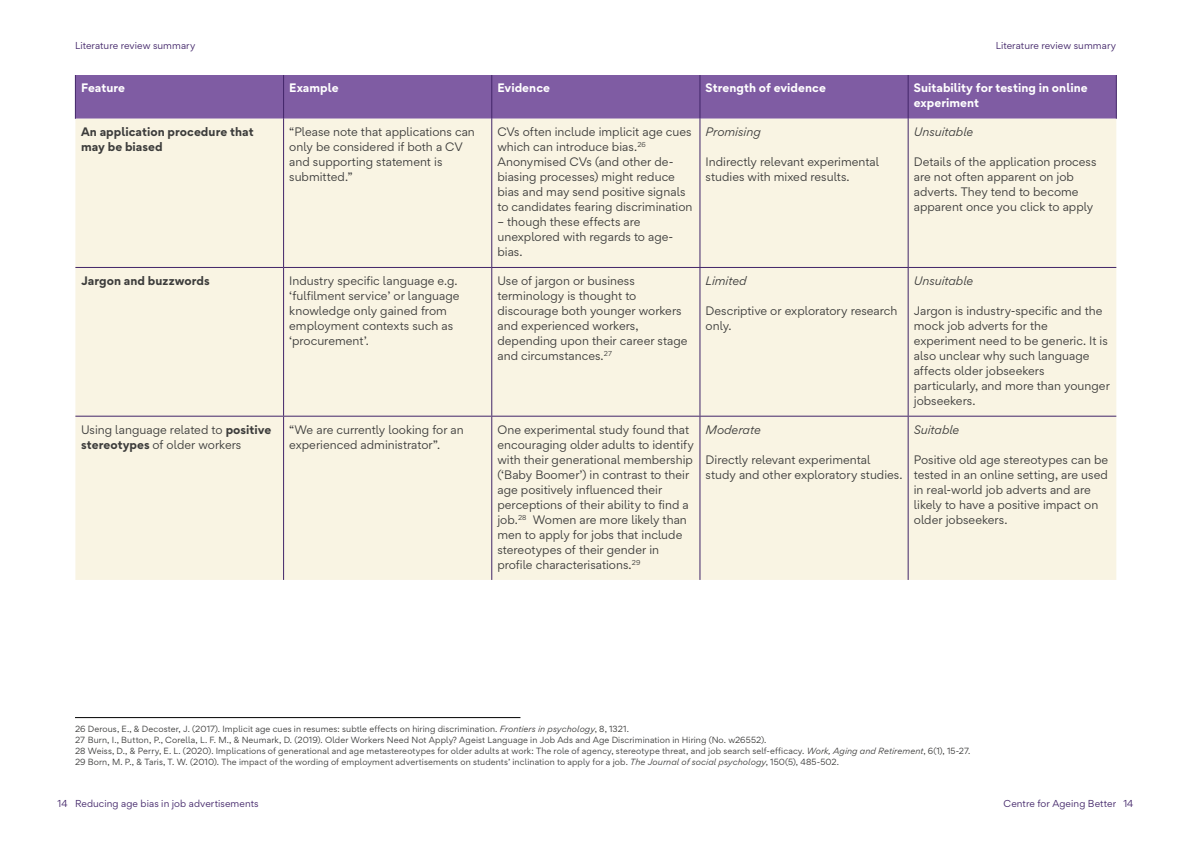
<style>
.page{position:relative;width:1191px;height:842px;background:#fff}
.page>*{position:absolute;margin:0;border:0;box-sizing:border-box;transform-origin:0 0}
.t1{font:11px/15px "Gordita";color:#3c3c3b}
.t2{font:700 11px/15px "Gordita";letter-spacing:.005em;color:#fff}
.t3{font:700 11px/15px "Gordita";letter-spacing:.005em;color:#3c3c3b}
.t4{font:italic 11px "Gordita";color:#3c3c3b}
.t5{font:9px "Gordita";letter-spacing:.01em;color:#412468}
.t6{font:8px/11px "Gordita";letter-spacing:.015em;color:#3c3c3b}
.s1{font-weight:700}
.s2{font-style:italic}
</style>
<div class="page">
<div style="left:76px;top:75px;width:1040px;height:44px;background:#7f5ca3"></div>
<div style="left:75px;top:119px;width:1041px;height:461px;background:#f9f4e3"></div>
<hr style="left:491px;top:75px;width:1px;height:44px;background:#412468">
<hr style="left:699px;top:75px;width:1px;height:44px;background:#412468">
<hr style="left:283px;top:119px;width:1px;height:148px;background:#412468">
<hr style="left:491px;top:119px;width:1px;height:148px;background:#412468">
<hr style="left:699px;top:119px;width:1px;height:148px;background:#412468">
<hr style="left:907px;top:119px;width:1px;height:148px;background:#412468">
<hr style="left:75px;top:267px;width:208px;height:1px;background:#412468">
<hr style="left:283px;top:267px;width:209px;height:1px;background:#412468">
<hr style="left:283px;top:268px;width:1px;height:148px;background:#412468">
<hr style="left:492px;top:267px;width:208px;height:1px;background:#412468">
<hr style="left:491px;top:268px;width:1px;height:148px;background:#412468">
<hr style="left:700px;top:267px;width:208px;height:1px;background:#412468">
<hr style="left:699px;top:268px;width:1px;height:148px;background:#412468">
<hr style="left:908px;top:267px;width:208px;height:1px;background:#412468">
<hr style="left:907px;top:268px;width:1px;height:148px;background:#412468">
<hr style="left:75px;top:416px;width:208px;height:1px;background:#412468">
<hr style="left:283px;top:416px;width:209px;height:1px;background:#412468">
<hr style="left:283px;top:417px;width:1px;height:163px;background:#412468">
<hr style="left:492px;top:416px;width:208px;height:1px;background:#412468">
<hr style="left:491px;top:417px;width:1px;height:163px;background:#412468">
<hr style="left:700px;top:416px;width:208px;height:1px;background:#412468">
<hr style="left:699px;top:417px;width:1px;height:163px;background:#412468">
<hr style="left:908px;top:416px;width:208px;height:1px;background:#412468">
<hr style="left:907px;top:417px;width:1px;height:163px;background:#412468">
<hr style="left:283px;top:75px;width:1px;height:44px;background:#412468">
<hr style="left:1116px;top:75px;width:1px;height:44px;background:#412468">
<hr style="left:75px;top:75px;width:1px;height:44px;background:#412468">
<hr style="left:907px;top:75px;width:1px;height:44px;background:#412468">
<hr style="left:75px;top:717px;width:445px;height:1px;background:#000">
<p class="t5" style="left:75px;top:38px;width:122px">Literature review summary</p>
<p class="t5" style="left:995px;top:38px;width:122px">Literature review summary</p>
<p class="t2" style="left:81px;top:80px;width:46px">Feature</p>
<p class="t2" style="left:289px;top:80px;width:51px">Example</p>
<p class="t2" style="left:497px;top:80px;width:54px">Evidence</p>
<p class="t2" style="left:705px;top:80px;width:122px">Strength of evidence</p>
<p class="t2" style="left:913px;top:80px;width:175px">Suitability for testing in online experiment</p>
<p class="t3" style="left:81px;top:124px;width:174px">An application procedure that may be biased</p>
<p class="t1" style="left:289px;top:124px;width:187px">“Please note that applications can only be considered if both a CV and supporting statement is submitted.”</p>
<p class="t1" style="left:497px;top:124px;width:197px">CVs often include implicit age cues which can introduce bias.<sup>26<br></sup>Anonymised CVs (and other de&shy;biasing processes) might reduce bias and may send positive signals to candidates fearing discrimination</p>
<p class="t1" style="left:497px;top:214px;width:177px">– though these effects are unexplored with regards to age&shy;bias.</p>
<p class="t4" style="left:913px;top:124px;width:61px">Unsuitable</p>
<p class="t1" style="left:913px;top:154px;width:184px">Details of the application process are not often apparent on job adverts. They tend to become apparent once you click to apply</p>
<p class="t4" style="left:705px;top:124px;width:57px">Promising</p>
<p class="t1" style="left:705px;top:154px;width:175px">Indirectly relevant experimental studies with mixed results.</p>
<p class="t3" style="left:81px;top:273px;width:130px">Jargon and buzzwords</p>
<p class="t1" style="left:289px;top:273px;width:172px">Industry specific language e.g. ‘fulfilment service’ or language knowledge only gained from employment contexts such as ‘procurement’.</p>
<p class="t1" style="left:497px;top:273px;width:192px">Use of jargon or business terminology is thought to discourage both younger workers and experienced workers, depending upon their career stage and circumstances.<sup>27</sup></p>
<p class="t4" style="left:705px;top:273px;width:42px">Limited</p>
<p class="t1" style="left:705px;top:303px;width:193px">Descriptive or exploratory research only.</p>
<p class="t1" style="left:81px;top:422px;width:192px">Using language related to <span class="s1">positive stereotypes</span> of older workers</p>
<p class="t1" style="left:289px;top:422px;width:176px">“We are currently looking for an experienced administrator”.</p>
<p class="t1" style="left:497px;top:422px;width:198px">One experimental study found that encouraging older adults to identify with their generational membership (‘Baby Boomer’) in contrast to their age positively influenced their perceptions of their ability to find a job.<sup>28</sup> Women are more likely than men to apply for jobs that include stereotypes of their gender in profile characterisations.<sup>29</sup></p>
<p class="t4" style="left:705px;top:421px;width:57px">Moderate</p>
<p class="t1" style="left:705px;top:451px;width:198px">Directly relevant experimental study and other exploratory studies.</p>
<p class="t4" style="left:913px;top:273px;width:61px">Unsuitable</p>
<p class="t1" style="left:913px;top:303px;width:198px">Jargon is industry-specific and the mock job adverts for the experiment need to be generic. It is also unclear why such language affects older jobseekers particularly, and more than younger jobseekers.</p>
<p class="t4" style="left:913px;top:421px;width:47px">Suitable</p>
<p class="t1" style="left:913px;top:451px;width:196px">Positive old age stereotypes can be tested in an online setting, are used in real-world job adverts and are likely to have a positive impact on older jobseekers.</p>
<p class="t6" style="left:75px;top:723px;width:897px">26 Derous, E., &amp; Decoster, J. (2017). Implicit age cues in resumes: subtle effects on hiring discrimination. <span class="s2">Frontiers in psychology</span>, 8, 1321.<br>27 Burn, I., Button, P., Corella, L. F. M., &amp; Neumark, D. (2019). Older Workers Need Not Apply? Ageist Language in Job Ads and Age Discrimination in Hiring (No. w26552).<br>28 Weiss, D., &amp; Perry, E. L. (2020). Implications of generational and age metastereotypes for older adults at work: The role of agency, stereotype threat, and job search self-efficacy. <span class="s2">Work, Aging and Retirement</span>, 6(1), 15-27.<br>29 Born, M. P., &amp; Taris, T. W. (2010). The impact of the wording of employment advertisements on students’ inclination to apply for a job. <span class="s2">The Journal of social psychology</span>, 150(5), 485-502.</p>
<p class="t5" style="left:58px;top:797px;width:203px">14 Reducing age bias in job advertisements</p>
<p class="t5" style="left:1003px;top:797px;width:131px">Centre for Ageing Better 14</p>
</div>
